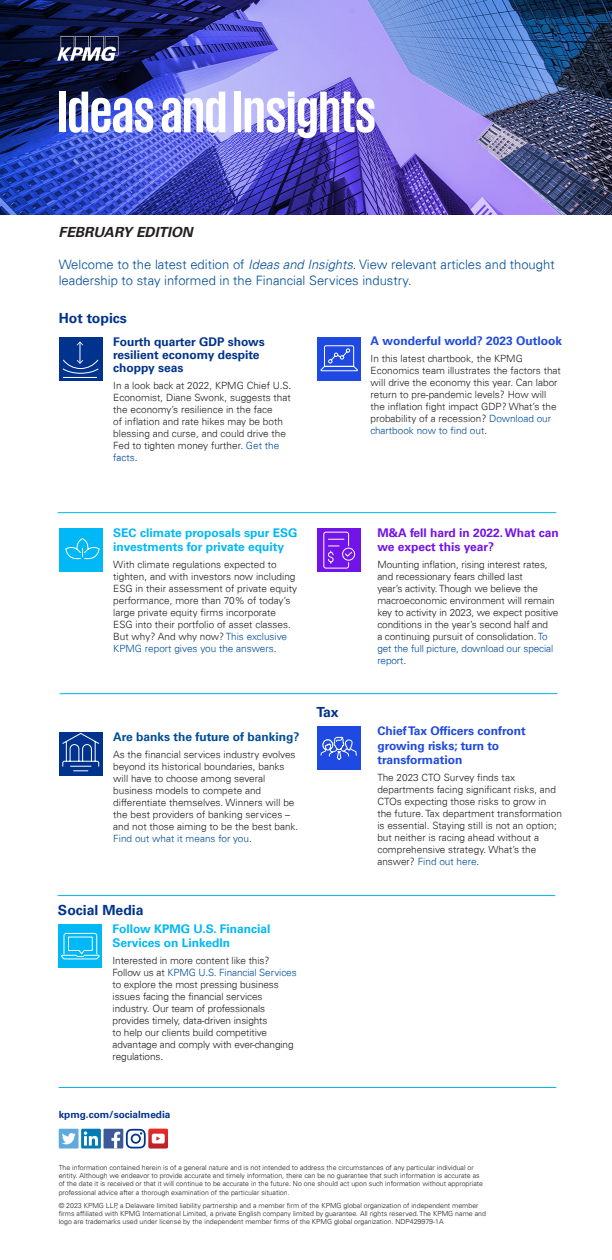
<style>
.page{position:relative;width:612px;height:1260px;background:#fff}
.page>*{position:absolute;margin:0;border:0;box-sizing:border-box;transform-origin:0 0}
.t1{font:700 60px "KPMG";color:#fff}
.t2{font:700 14px "Univers 65";color:#00338d}
.t3{font:italic 700 14px "Univers 65";color:#231f20}
.t4{font:300 13px/16px "Univers 45";color:#014d97}
.t5{font:700 12px/14.4px "Univers 65";color:#00b8f5}
.t6{font:700 12px/14.4px "Univers 65";color:#1e49e2}
.t7{font:700 12px/13px "Univers 65";color:#00338d}
.t8{font:700 12px/14.4px "Univers 65";color:#7213ea}
.t9{font:700 12px "Univers 65";color:#014d97}
.t10{font:300 10px/12px "Univers 45";color:#231f20}
.t11{font:700 10px "Univers 65";color:#00338d}
.t12{font:300 7px/8.4px "Univers 45";color:#231f20}
.s1{font-style:italic}
.s2{color:#014d97}
</style>
<div class="page">
<img style="left:0;top:0;width:612px;height:214px">
<svg style="left:57px;top:36px;width:61px;height:25px"></svg>
<hr style="left:58px;top:512px;width:498px;height:1px;background:#00b6ea">
<hr style="left:60px;top:693px;width:497px;height:1px;background:#00b6ea">
<hr style="left:59px;top:1087px;width:497px;height:1px;background:#00b6ea">
<hr style="left:58px;top:895px;width:497px;height:1px;background:#00b6ea">
<div style="left:81px;top:1129px;width:20px;height:20px;background:#007bb6"></div>
<svg style="left:84px;top:1131px;width:14px;height:15px"></svg>
<div style="left:104px;top:1129px;width:19px;height:19px;background:#3c5a99"></div>
<svg style="left:112px;top:1132px;width:8px;height:16px"></svg>
<div style="left:59px;top:1129px;width:20px;height:20px;background:#5ea9dd"></div>
<svg style="left:62px;top:1133px;width:14px;height:11px"></svg>
<svg style="left:126px;top:1129px;width:42px;height:20px"></svg>
<div style="left:59px;top:337px;width:44px;height:44px;background:#00338d"></div>
<svg style="left:62px;top:341px;width:37px;height:37px"></svg>
<div style="left:317px;top:337px;width:44px;height:44px;background:#1e49e2"></div>
<svg style="left:320px;top:345px;width:38px;height:26px"></svg>
<div style="left:59px;top:528px;width:44px;height:44px;background:#00b8f5"></div>
<svg style="left:65px;top:538px;width:35px;height:22px"></svg>
<div style="left:317px;top:528px;width:44px;height:44px;background:#7213ea"></div>
<svg style="left:323px;top:531px;width:32px;height:38px"></svg>
<div style="left:59px;top:732px;width:44px;height:44px;background:#00338d"></div>
<svg style="left:62px;top:733px;width:38px;height:39px"></svg>
<div style="left:317px;top:726px;width:44px;height:44px;background:#1e49e2"></div>
<svg style="left:320px;top:737px;width:37px;height:23px"></svg>
<div style="left:58px;top:924px;width:44px;height:44px;background:#00b8f5"></div>
<svg style="left:61px;top:933px;width:39px;height:27px"></svg>
<h1 class="t1" style="left:57px;top:82px;width:320px">Ideas and Insights</h1>
<h2 class="t3" style="left:59px;top:224px;width:136px">FEBRUARY EDITION</h2>
<h3 class="t4" style="left:59px;top:257px;width:497px">Welcome to the latest edition of <span class="s1">Ideas and Insights</span>. View relevant articles and thought leadership to stay informed in the Financial Services industry.</h3>
<h2 class="t2" style="left:59px;top:310px;width:70px">Hot topics</h2>
<p class="t7" style="left:113px;top:336px;width:153px">Fourth quarter GDP shows resilient economy despite choppy seas</p>
<p class="t10" style="left:113px;top:379px;width:179px">In a look back at 2022, KPMG Chief U.S.<br>Economist, Diane Swonk, suggests that the economy’s resilience in the face<br>of inflation and rate hikes may be both blessing and curse, and could drive the Fed to tighten money further. <span class="s2">Get the facts</span>.</p>
<p class="t5" style="left:113px;top:526px;width:186px">SEC climate proposals spur ESG investments for private equity</p>
<p class="t10" style="left:113px;top:558px;width:185px">With climate regulations expected to tighten, and with investors now including ESG in their assessment of private equity performance, more than 70% of today’s large private equity firms incorporate ESG into their portfolio of asset classes.<br>But why? And why now? <span class="s2">This exclusive KPMG report gives you the answers</span>.</p>
<p class="t9" style="left:113px;top:730px;width:188px">Are banks the future of banking?</p>
<p class="t10" style="left:113px;top:748px;width:187px">As the financial services industry evolves beyond its historical boundaries, banks will have to choose among several business models to compete and differentiate themselves. Winners will be the best providers of banking services – and not those aiming to be the best bank.<br><span class="s2">Find out what it means for you</span>.</p>
<h2 class="t2" style="left:317px;top:704px;width:24px">Tax</h2>
<h2 class="t2" style="left:58px;top:901px;width:87px">Social Media</h2>
<p class="t5" style="left:113px;top:922px;width:160px">Follow KPMG U.S. Financial<br>Services on LinkedIn</p>
<p class="t10" style="left:113px;top:954px;width:186px">Interested in more content like this?<br>Follow us at <span class="s2">KPMG U.S. Financial Services </span>to explore the most pressing business issues facing the financial services industry. Our team of professionals provides timely, data-driven insights<br>to help our clients build competitive advantage and comply with ever-changing regulations.</p>
<p class="t11" style="left:59px;top:1108px;width:113px">kpmg.com/socialmedia</p>
<p class="t6" style="left:371px;top:334px;width:193px">A wonderful world? 2023 Outlook</p>
<p class="t10" style="left:371px;top:352px;width:192px">In this latest chartbook, the KPMG Economics team illustrates the factors that will drive the economy this year. Can labor return to pre-pandemic levels? How will the inflation fight impact GDP? What’s the probability of a recession? <span class="s2">Download our chartbook now to find out</span>.</p>
<p class="t8" style="left:377px;top:526px;width:183px">M&amp;A fell hard in 2022. What can we expect this year?</p>
<p class="t10" style="left:377px;top:558px;width:183px">Mounting inflation, rising interest rates, and recessionary fears chilled last<br>year’s activity. Though we believe the macroeconomic environment will remain key to activity in 2023, we expect positive conditions in the year’s second half and<br>a continuing pursuit of consolidation. <span class="s2">To get the full picture, download our special report</span>.</p>
<p class="t6" style="left:377px;top:724px;width:150px">Chief Tax Officers confront growing risks; turn to transformation</p>
<p class="t10" style="left:377px;top:771px;width:186px">The 2023 CTO Survey finds tax departments facing significant risks, and CTOs expecting those risks to grow in the future. Tax department transformation is essential. Staying still is not an option; but neither is racing ahead without a comprehensive strategy. What’s the answer? <span class="s2">Find out here</span>.</p>
<p class="t12" style="left:59px;top:1163px;width:426px">The information contained herein is of a general nature and is not intended to address the circumstances of any particular individual or entity. Although we endeavor to provide accurate and timely information, there can be no guarantee that such information is accurate as of the date it is received or that it will continue to be accurate in the future. No one should act upon such information without appropriate professional advice after a thorough examination of the particular situation.</p>
<p class="t12" style="left:59px;top:1201px;width:429px">© 2023 KPMG LLP, a Delaware limited liability partnership and a member firm of the KPMG global organization of independent member firms affiliated with KPMG International Limited, a private English company limited by guarantee. All rights reserved. The KPMG name and logo are trademarks used under license by the independent member firms of the KPMG global organization. NDP429979-1A</p>
</div>
